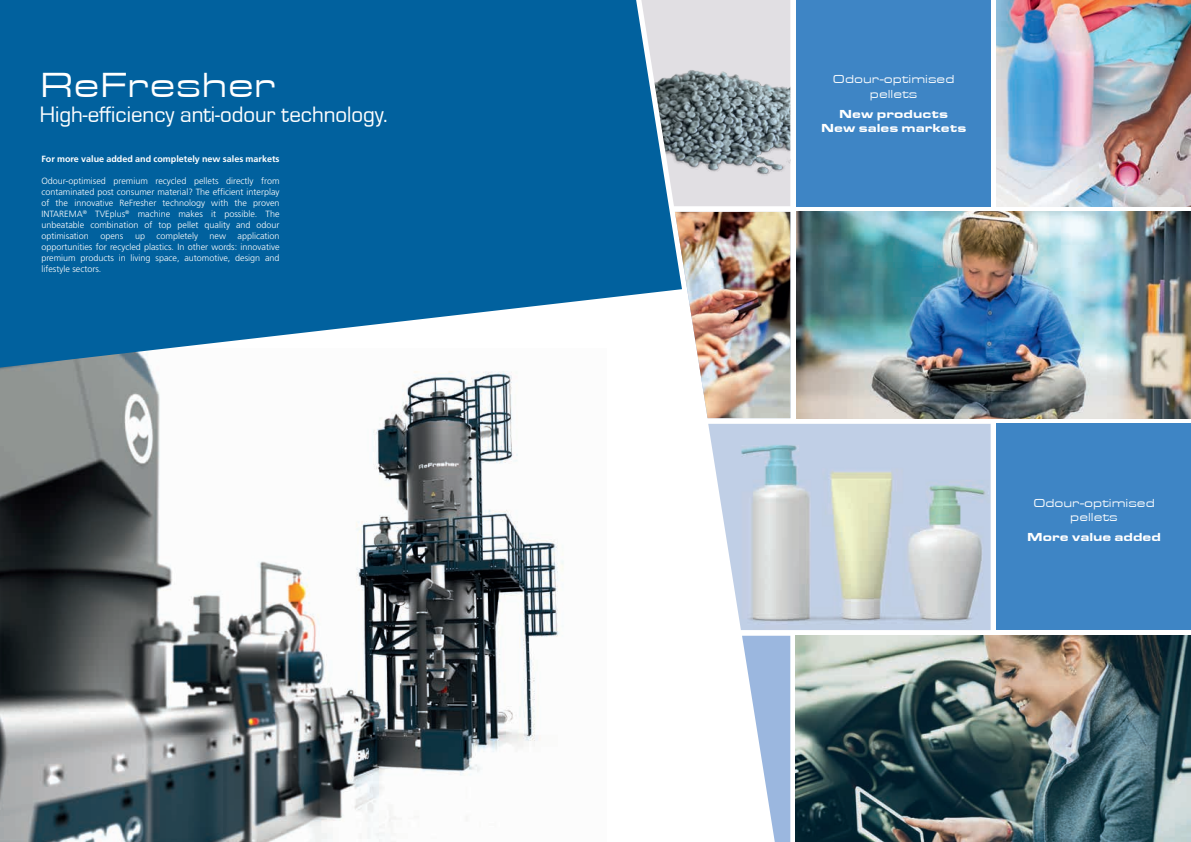
<style>
.page{position:relative;width:1191px;height:842px;background:#fff}
.page>*{position:absolute;margin:0;border:0;box-sizing:border-box;transform-origin:0 0}
.t1{font:36px "Eurostile Ext";color:#fff}
.t2{font:23px "Eurostile";color:#fff}
.t3{font:12px/14.4px "Eurostile Ext";color:#fff;text-align:center}
.t4{font:900 12px/14.4px "Eurostile Ext";color:#fff;text-align:center}
.t5{font:300 9px/11px "Frutiger LT Std";color:#fff;text-align:justify}
.t6{font:700 9px "Frutiger LT Std";color:#fff}
</style>
<div class="page">
<img style="left:0;top:368px;width:564px;height:474px">
<svg style="left:0;top:0;width:682px;height:368px;fill:#01619e"></svg>
<svg style="left:641px;top:0;width:149px;height:206px"></svg>
<img style="left:644px;top:17px;width:146px;height:163px">
<img style="left:675px;top:212px;width:115px;height:206px">
<svg style="left:742px;top:636px;width:48px;height:206px"></svg>
<div style="left:796px;top:0;width:194px;height:206px;background:#3e85c5"></div>
<img style="left:996px;top:0;width:195px;height:206px">
<div style="left:996px;top:424px;width:195px;height:206px;background:#3e85c5"></div>
<img style="left:795px;top:636px;width:396px;height:206px">
<img style="left:797px;top:212px;width:394px;height:206px">
<img style="left:708px;top:424px;width:282px;height:206px">
<h1 class="t1" style="left:40px;top:59px;width:237px">ReFresher</h1>
<h2 class="t2" style="left:40px;top:99px;width:350px">High-efficiency anti-odour technology.</h2>
<p class="t6" style="left:41px;top:153px;width:240px">For more value added and completely new sales markets</p>
<p class="t5" style="left:41px;top:175px;width:240px">Odour-optimised premium recycled pellets directly from contaminated post consumer material? The efficient interplay of the innovative ReFresher technology with the proven INTAREMA<sup>®</sup> TVEplus<sup>®</sup> machine makes it possible. The unbeatable combination of top pellet quality and odour optimisation</p>
<p class="t5" style="left:41px;top:230px;width:240px;text-indent:196px">application opportunities for recycled plastics. In other words: innovative premium products in living space, automotive, design and lifestyle sectors.</p>
<p class="t5" style="left:100px;top:230px;width:25px">opens</p>
<p class="t5" style="left:135px;top:230px;width:12px">up</p>
<p class="t5" style="left:156px;top:230px;width:43px">completely</p>
<p class="t5" style="left:209px;top:230px;width:18px">new</p>
<h3 class="t3" style="left:833px;top:71px;width:123px">Odour-optimised pellets</h3>
<h3 class="t4" style="left:821px;top:106px;width:147px">New products<br>New sales markets</h3>
<h3 class="t3" style="left:1033px;top:495px;width:123px">Odour-optimised pellets</h3>
<h3 class="t4" style="left:1027px;top:529px;width:135px">More value added</h3>
</div>
